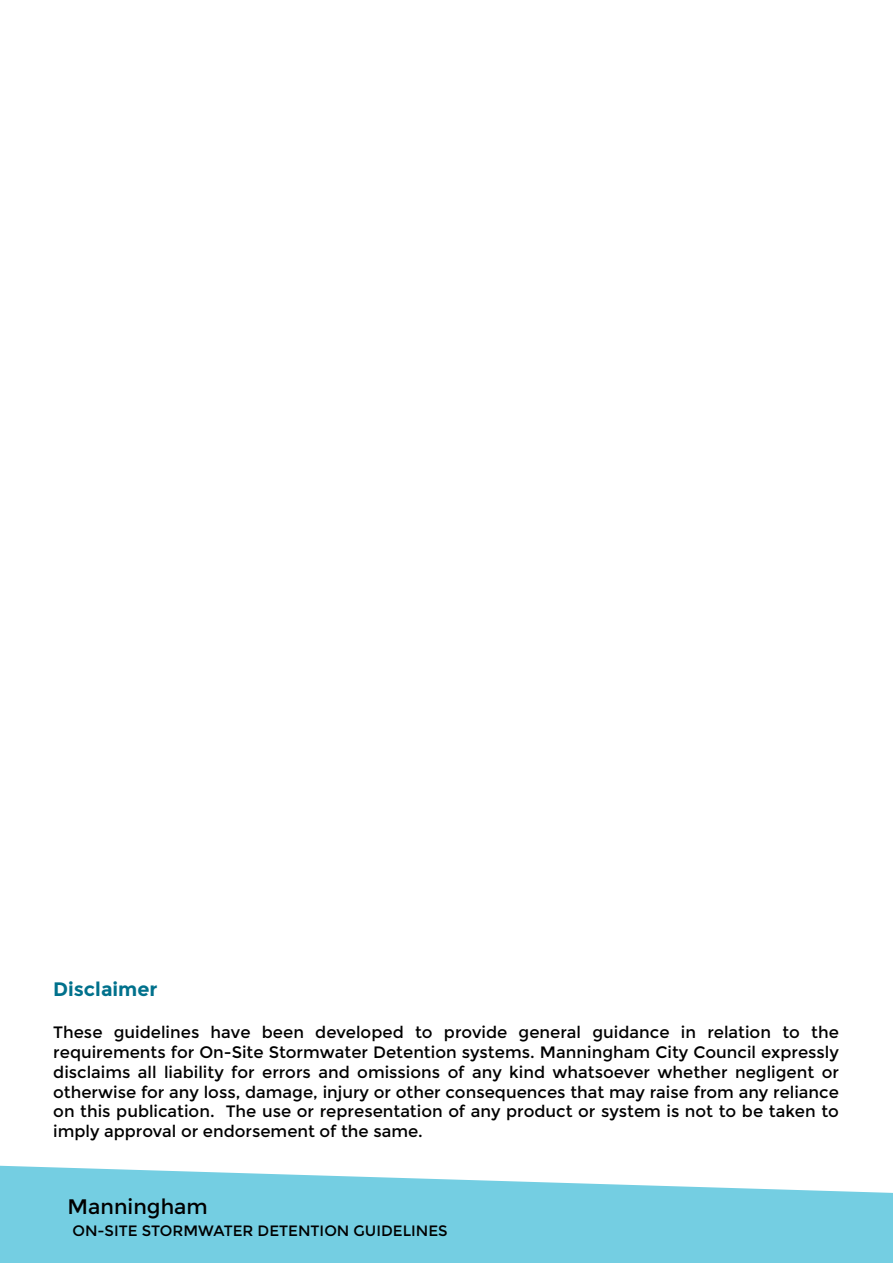
<style>
.page{position:relative;width:893px;height:1263px;background:#fff}
.page>*{position:absolute;margin:0;border:0;box-sizing:border-box;transform-origin:0 0}
.t1{font:21px "Montserrat";color:#000}
.t2{font:700 19.5px "Montserrat";color:#00718c}
.t3{font:16.5px/19.8px "Montserrat";color:#000;text-align:justify}
.t4{font:15px "Montserrat";color:#000}
</style>
<div class="page">
<svg style="left:0;top:1166px;width:893px;height:97px;background:#87d4e5"></svg>
<p class="t2" style="left:53px;top:977px;width:106px">Disclaimer</p>
<p class="t3" style="left:53px;top:1022px;width:787px">These guidelines have been developed to provide general guidance in relation to the requirements for On-Site Stormwater Detention systems. Manningham City Council expressly disclaims all liability for errors and omissions of any kind whatsoever whether negligent or otherwise for any loss, damage, injury or other consequences that may raise from any reliance on this publication. The use or representation of any product or system is not to be taken to imply approval or endorsement of the same.</p>
<p class="t1" style="left:68px;top:1195px;width:142px">Manningham</p>
<p class="t4" style="left:72px;top:1222px;width:377px">ON-SITE STORMWATER DETENTION GUIDELINES</p>
</div>
